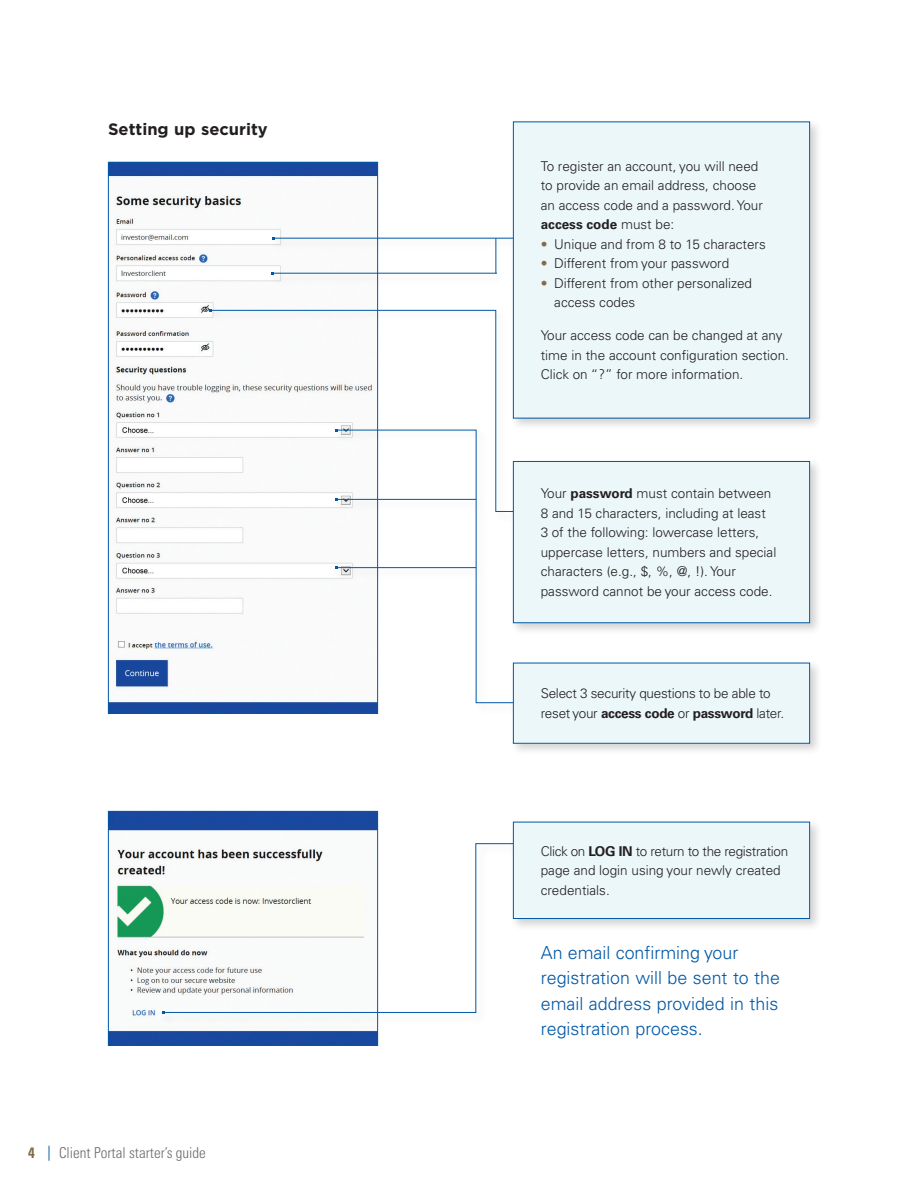
<style>
.page{position:relative;width:918px;height:1188px;background:#fff}
.page>*{position:absolute;margin:0;border:0;box-sizing:border-box;transform-origin:0 0}
.t1{font:300 18px/25.5px "Univers LT Pro 45";color:#0158a6}
.Headings{font:700 16.5px "Gotham";color:#231f20}
.t2{font:300 condensed 15px "Univers LT Pro";color:#6c6d70}
.Texte_courant_bulle{font:300 13.5px/19.5px "Univers LT Pro 45";color:#231f20}
.Texte_courant_bulle-2{font:300 13.5px/19.5px "Univers LT Pro 45";letter-spacing:-.02em;color:#231f20}
.s1{font-weight:700;color:#806c48}
.s2{font-family:"Univers LT Pro 45";font-stretch:normal;color:#0158a6}
.s3{font-family:"Univers LT Pro 65";font-weight:700}
.s4{color:#806c48}
</style>
<div class="page">
<img style="left:110px;top:164px;width:266px;height:548px">
<img style="left:110px;top:813px;width:266px;height:231px">
<div style="left:108px;top:811px;width:270px;height:235px;border:1px solid #0158a6"></div>
<div style="left:269px;top:234px;width:277px;height:18px;background:#231f20;opacity:.2"></div>
<hr style="left:273px;top:238px;width:262px;height:1px;background:#0158a6">
<div style="left:159px;top:840px;width:392px;height:186px;background:#fefefe"></div>
<svg style="left:163px;top:843px;width:347px;height:170px"></svg>
<div style="left:333px;top:426px;width:216px;height:289px;background:#231f20;opacity:.2"></div>
<svg style="left:336px;top:524px;width:203px;height:179px"></svg>
<div style="left:207px;top:306px;width:385px;height:218px;background:#231f20;opacity:.2"></div>
<svg style="left:210px;top:310px;width:371px;height:202px"></svg>
<div style="left:510px;top:458px;width:313px;height:178px;background:#231f20;opacity:.2"></div>
<div style="left:513px;top:462px;width:297px;height:161px;background:#ecf7fa"></div>
<div style="left:513px;top:461px;width:297px;height:162px;border:1px solid #0158a6"></div>
<div style="left:510px;top:660px;width:313px;height:96px;background:#231f20;opacity:.2"></div>
<div style="left:513px;top:663px;width:297px;height:80px;background:#ecf7fa"></div>
<div style="left:513px;top:663px;width:297px;height:81px;border:1px solid #0158a6"></div>
<div style="left:510px;top:819px;width:313px;height:112px;background:#231f20;opacity:.2"></div>
<div style="left:513px;top:822px;width:297px;height:97px;background:#ecf7fa"></div>
<div style="left:513px;top:822px;width:297px;height:97px;border:1px solid #0158a6"></div>
<div style="left:269px;top:269px;width:239px;height:18px;background:#231f20;opacity:.2"></div>
<hr style="left:273px;top:273px;width:224px;height:1px;background:#0158a6">
<div style="left:510px;top:118px;width:313px;height:313px;background:#231f20;opacity:.2"></div>
<div style="left:513px;top:122px;width:297px;height:296px;background:#ecf7fa"></div>
<div style="left:513px;top:122px;width:297px;height:296px;border:1px solid #0158a6"></div>
<hr style="left:495px;top:238px;width:1px;height:35px;background:#0158a6">
<h1 class="Headings" style="left:108px;top:118px;width:161px">Setting up security</h1>
<p class="t2" style="left:28px;top:1143px;width:179px"><span class="s1">4</span> <span class="s2">|</span> Client Portal starter’s guide</p>
<p class="Texte_courant_bulle" style="left:541px;top:156px;width:224px">To register an account, you will need to provide an email address, choose an access code and a password. Your <span class="s3">access code</span> must be:</p>
<p class="Texte_courant_bulle" style="left:541px;top:234px;width:227px"><span class="s4">•</span> Unique and from 8 to 15 characters</p>
<p class="Texte_courant_bulle" style="left:541px;top:253px;width:190px"><span class="s4">•</span> Different from your password</p>
<p class="Texte_courant_bulle" style="left:554px;top:273px;width:199px;text-indent:-14px"><span class="s4">•</span> Different from other personalized access codes</p>
<p class="Texte_courant_bulle" style="left:541px;top:325px;width:250px">Your access code can be changed at any time in the account configuration section.<br>Click on “?” for more information.</p>
<p class="Texte_courant_bulle" style="left:541px;top:483px;width:232px">Your <span class="s3">password</span> must contain between</p>
<p class="Texte_courant_bulle" style="left:541px;top:503px;width:237px">8 and 15 characters, including at least 3 of the following: lowercase letters, uppercase letters, numbers and special characters (e.g., $, %, @, !). Your password cannot be your access code.</p>
<p class="Texte_courant_bulle-2" style="left:541px;top:683px;width:245px">Select 3 security questions to be able to reset your <span class="s3">access code</span> or <span class="s3">password</span> later.</p>
<p class="Texte_courant_bulle" style="left:541px;top:841px;width:249px">Click on <span class="s3">LOG IN</span> to return to the registration page and login using your newly created credentials.</p>
<p class="t1" style="left:541px;top:939px;width:241px">An email confirming your registration will be sent to the email address provided in this registration process.</p>
</div>
